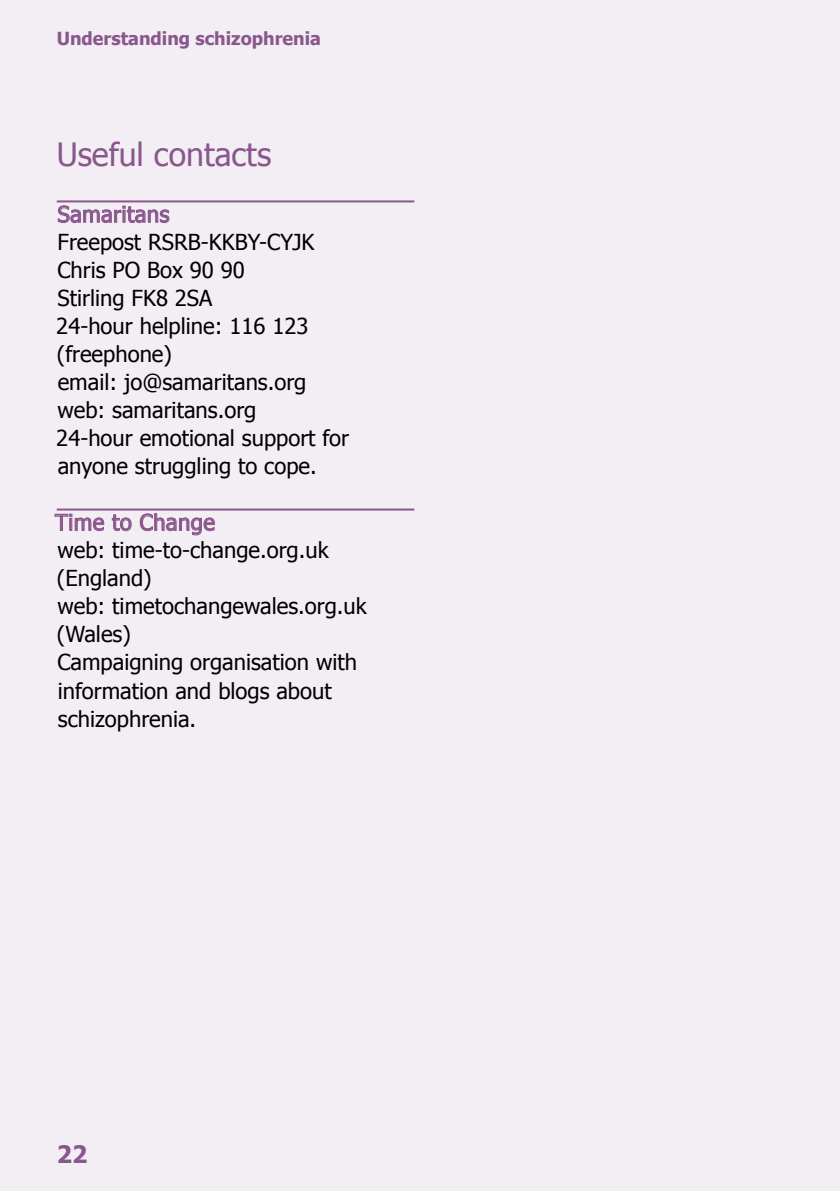
<style>
.page{position:relative;width:840px;height:1191px;background:#fff}
.page>*{position:absolute;margin:0;border:0;box-sizing:border-box;transform-origin:0 0}
.t1{font:32px "Tahoma";color:#8a578c}
.t2{font:700 24px "Tahoma";color:#8a578c}
.t3{font:22px/28px "Tahoma";color:#000}
.t4{font:22px "Tahoma";letter-spacing:.02em;color:#8a578c}
.t5{font:700 18px "Tahoma";color:#8a578c}
</style>
<div class="page">
<div style="left:0;top:0;width:839px;height:1191px;background:#f3eef3"></div>
<hr style="left:57px;top:200px;width:357px;height:2px;background:#8a578c">
<hr style="left:57px;top:508px;width:357px;height:2px;background:#8a578c">
<svg style="left:58px;top:205px;width:112px;height:18px"></svg>
<svg style="left:54px;top:514px;width:50px;height:17px"></svg>
<svg style="left:112px;top:514px;width:20px;height:17px"></svg>
<svg style="left:140px;top:513px;width:75px;height:22px"></svg>
<hr style="left:839px;top:0;width:1px;height:1191px;background:#8a578c">
<p class="t5" style="left:57px;top:26px;width:265px">Understanding schizophrenia</p>
<h1 class="t1" style="left:57px;top:133px;width:216px">Useful contacts</h1>
<p class="t4" style="left:57px;top:199px;width:113px">Samaritans</p>
<p class="t3" style="left:56px;top:227px;width:294px">Freepost RSRB-KKBY-CYJK<br>Chris PO Box 90 90<br>Stirling FK8 2SA<br>24-hour helpline: 116 123 (freephone)<br>email: jo@samaritans.org web: samaritans.org<br>24-hour emotional support for anyone struggling to cope.</p>
<p class="t4" style="left:55px;top:507px;width:161px">Time to Change</p>
<p class="t3" style="left:57px;top:535px;width:311px">web: time-to-change.org.uk (England)<br>web: timetochangewales.org.uk (Wales)<br>Campaigning organisation with information and blogs about schizophrenia.</p>
<p class="t2" style="left:57px;top:1137px;width:32px">22</p>
</div>
